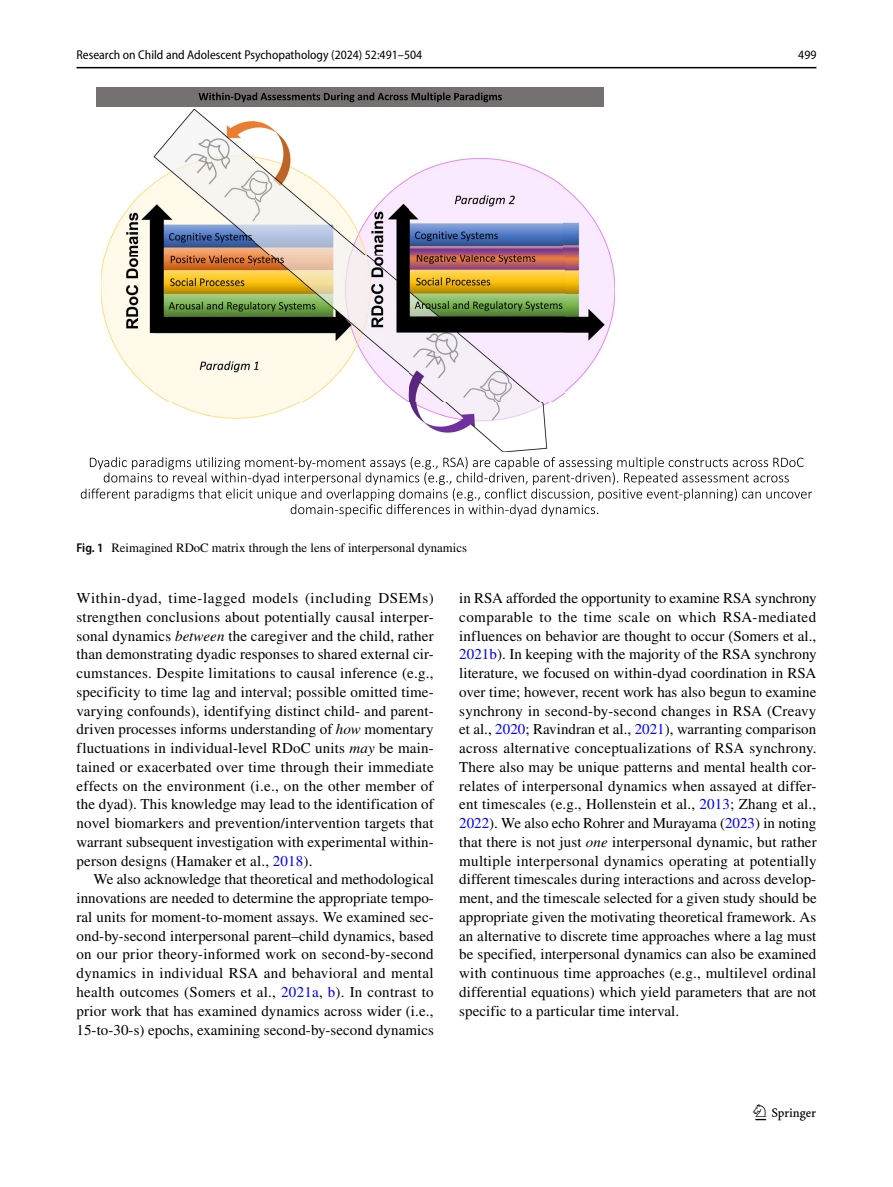
<style>
.page{position:relative;width:893px;height:1187px;background:#fff}
.page>*{position:absolute;margin:0;border:0;box-sizing:border-box;transform-origin:0 0}
.t1{font:22.5px "Springnew Regular 3";color:#000}
.t2{font:15px/18.8px "STIX";letter-spacing:.005em;color:#000;text-align:justify}
.t3{font:semi-condensed 12.75px "Myriad Pro";color:#000}
.t4{font:12.75px "STIX";color:#000}
.s1{font-family:"Myriad Pro";font-weight:600;font-stretch:semi-condensed}
.s2{font-style:italic}
.s3{color:#00f}
</style>
<div class="page">
<hr style="left:77px;top:67px;width:739px;height:1px;background:#000">
<div style="left:96px;top:87px;width:508px;height:19px;background:#767171"></div>
<svg style="left:81px;top:457px;width:731px;height:59px"></svg>
<svg style="left:199px;top:92px;width:303px;height:10px"></svg>
<img style="left:101px;top:109px;width:514px;height:343px">
<p class="t3" style="left:77px;top:48px;width:347px">Research on Child and Adolescent Psychopathology (2024) 52:491–504</p>
<p class="t3" style="left:798px;top:48px;width:20px">499</p>
<p class="t4" style="left:77px;top:538px;width:392px"><span class="s1">Fig. 1</span> Reimagined RDoC matrix through the lens of interpersonal dynamics</p>
<p class="t2" style="left:77px;top:589px;width:359px">Within-dyad, time-lagged models (including DSEMs) strengthen conclusions about potentially causal interper&shy;sonal dynamics <span class="s2">between</span> the caregiver and the child, rather than demonstrating dyadic responses to shared external cir&shy;cumstances. Despite limitations to causal inference (e.g., specificity to time lag and interval; possible omitted time&shy;varying confounds), identifying distinct child- and parent&shy;driven processes informs understanding of <span class="s2">how</span> momentary fluctuations in individual-level RDoC units <span class="s2">may</span> be main&shy;tained or exacerbated over time through their immediate effects on the environment (i.e., on the other member of the dyad). This knowledge may lead to the identification of novel biomarkers and prevention/intervention targets that warrant subsequent investigation with experimental within&shy;person designs (Hamaker et al., <span class="s3">2018</span>).</p>
<p class="t2" style="left:77px;top:871px;width:359px;text-indent:17px">We also acknowledge that theoretical and methodological innovations are needed to determine the appropriate tempo&shy;ral units for moment-to-moment assays. We examined sec&shy;ond-by-second interpersonal parent–child dynamics, based on our prior theory-informed work on second-by-second dynamics in individual RSA and behavioral and mental health outcomes (Somers et al., <span class="s3">2021a</span>, <span class="s3">b</span>). In contrast to prior work that has examined dynamics across wider (i.e., 15-to-30-s) epochs, examining second-by-second dynamics</p>
<p class="t2" style="left:459px;top:589px;width:359px">in RSA afforded the opportunity to examine RSA synchrony comparable to the time scale on which RSA-mediated influences on behavior are thought to occur (Somers et al., <span class="s3">2021b</span>). In keeping with the majority of the RSA synchrony literature, we focused on within-dyad coordination in RSA over time; however, recent work has also begun to examine synchrony in second-by-second changes in RSA (Creavy et al., <span class="s3">2020</span>; Ravindran et al., <span class="s3">2021</span>), warranting comparison across alternative conceptualizations of RSA synchrony.<br>There also may be unique patterns and mental health cor&shy;relates of interpersonal dynamics when assayed at differ&shy;ent timescales (e.g., Hollenstein et al., <span class="s3">2013</span>; Zhang et al., <span class="s3">2022</span>). We also echo Rohrer and Murayama (<span class="s3">2023</span>) in noting that there is not just <span class="s2">one</span> interpersonal dynamic, but rather multiple interpersonal dynamics operating at potentially different timescales during interactions and across develop&shy;ment, and the timescale selected for a given study should be appropriate given the motivating theoretical framework. As an alternative to discrete time approaches where a lag must be specified, interpersonal dynamics can also be examined with continuous time approaches (e.g., multilevel ordinal differential equations) which yield parameters that are not specific to a particular time interval.</p>
<h1 class="t1" style="left:755px;top:1104px;width:62px">1 3</h1>
</div>
